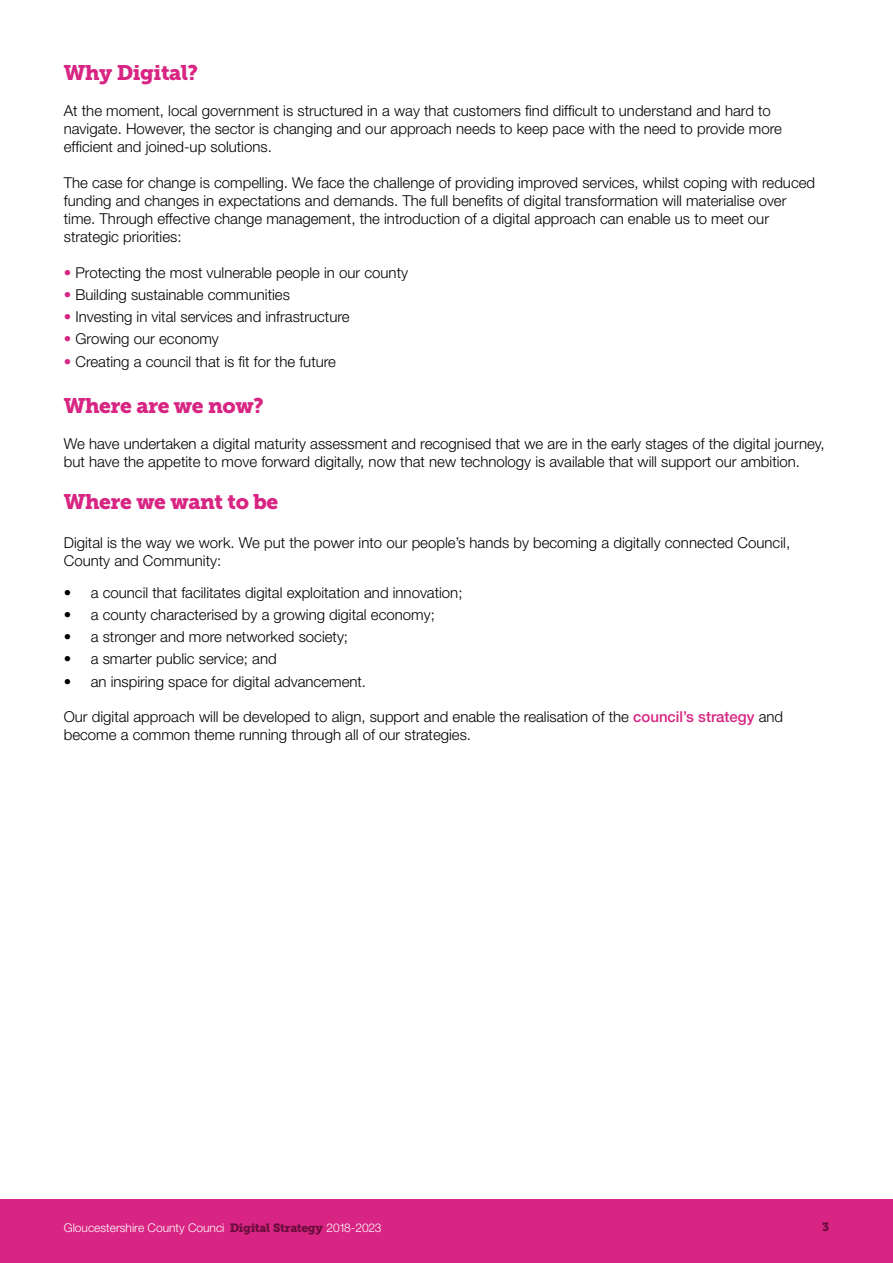
<style>
.page{position:relative;width:893px;height:1263px;background:#fff}
.page>*{position:absolute;margin:0;border:0;box-sizing:border-box;transform-origin:0 0}
.t1{font:21px "Museo Slab 900";letter-spacing:-.02em;color:#d82482}
.t2{font:300 15px/18px "Helvetica Neue";color:#000}
.t3{font:300 12px "Helvetica Neue";color:#fff}
.t4{font:12px "Museo Slab 900";color:#6b0e3d}
.s1{color:#d82482}
.s2{font-weight:500;color:#d82482}
.s3{font-family:"Museo Slab 900";font-weight:400;color:#6b0e3d}
</style>
<div class="page">
<div style="left:0;top:1199px;width:893px;height:64px;background:#d82482"></div>
<h1 class="t1" style="left:64px;top:60px;width:136px">Why Digital?</h1>
<p class="t2" style="left:64px;top:101px;width:720px">At the moment, local government is structured in a way that customers find difficult to understand and hard to navigate. However, the sector is changing and our approach needs to keep pace with the need to provide more efficient and joined-up solutions.</p>
<p class="t2" style="left:64px;top:173px;width:753px">The case for change is compelling. We face the challenge of providing improved services, whilst coping with reduced funding and changes in expectations and demands. The full benefits of digital transformation will materialise over time. Through effective change management, the introduction of a digital approach can enable us to meet our strategic priorities:</p>
<p class="t2" style="left:64px;top:263px;width:346px"><span class="s1">•</span> Protecting the most vulnerable people in our county</p>
<p class="t2" style="left:64px;top:285px;width:228px"><span class="s1">•</span> Building sustainable communities</p>
<p class="t2" style="left:64px;top:307px;width:287px"><span class="s1">•</span> Investing in vital services and infrastructure</p>
<p class="t2" style="left:64px;top:330px;width:157px"><span class="s1">•</span> Growing our economy</p>
<p class="t2" style="left:64px;top:352px;width:274px"><span class="s1">•</span> Creating a council that is fit for the future</p>
<h1 class="t1" style="left:64px;top:393px;width:202px">Where are we now?</h1>
<p class="t2" style="left:64px;top:434px;width:762px">We have undertaken a digital maturity assessment and recognised that we are in the early stages of the digital journey, but have the appetite to move forward digitally, now that new technology is available that will support our ambition.</p>
<h1 class="t1" style="left:64px;top:489px;width:216px">Where we want to be</h1>
<p class="t2" style="left:64px;top:534px;width:728px">Digital is the way we work. We put the power into our people’s hands by becoming a digitally connected Council,<br>County and Community:</p>
<p class="t2" style="left:64px;top:583px;width:400px">• a council that facilitates digital exploitation and innovation;</p>
<p class="t2" style="left:64px;top:605px;width:373px">• a county characterised by a growing digital economy;</p>
<p class="t2" style="left:64px;top:627px;width:286px">• a stronger and more networked society;</p>
<p class="t2" style="left:64px;top:650px;width:214px">• a smarter public service; and</p>
<p class="t2" style="left:64px;top:672px;width:304px">• an inspiring space for digital advancement.</p>
<p class="t2" style="left:64px;top:707px;width:721px">Our digital approach will be developed to align, support and enable the realisation of the <span class="s2">council’s strategy</span> and become a common theme running through all of our strategies.</p>
<p class="t3" style="left:64px;top:1220px;width:319px">Gloucestershire County Counci<span class="s1">l</span> <span class="s3">Digital Strategy</span> 2018-2023</p>
<p class="t4" style="left:822px;top:1220px;width:9px">3</p>
</div>
